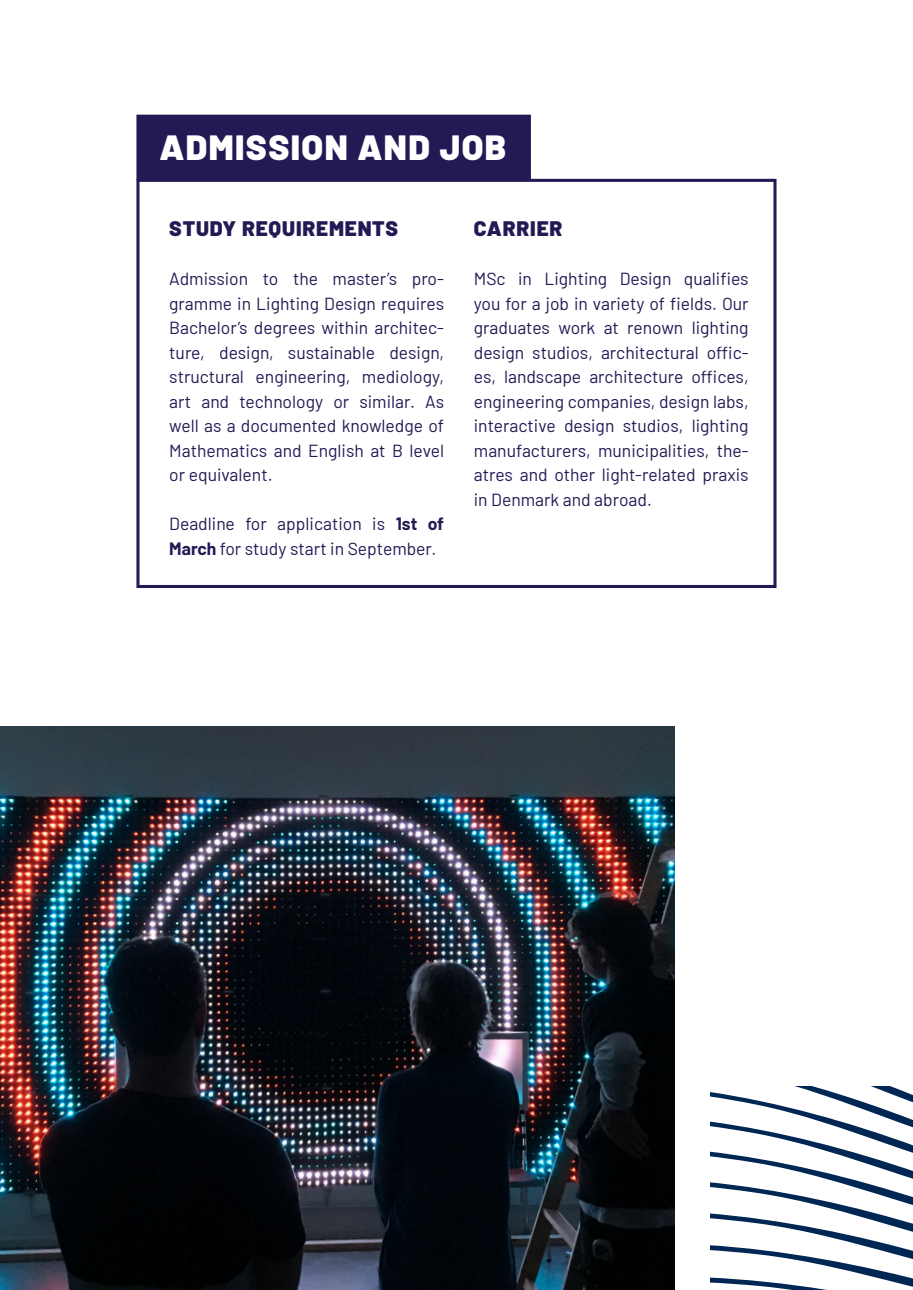
<style>
.page{position:relative;width:913px;height:1290px;background:#fff}
.page>*{position:absolute;margin:0;border:0;box-sizing:border-box;transform-origin:0 0}
.t1{font:900 35px "Barlow";letter-spacing:.04em;color:#fff}
.t2{font:900 21px "Barlow";letter-spacing:.04em;color:#221a54}
.t3{font:17.5px/24.5px "Barlow";color:#221a54;text-align:justify}
.s1{font-weight:700}
</style>
<div class="page">
<img style="left:0;top:726px;width:675px;height:564px">
<div style="left:138px;top:116px;width:391px;height:63px;background:#221a54"></div>
<div style="left:136px;top:115px;width:395px;height:66px;border:3px solid #221a54"></div>
<div style="left:136px;top:179px;width:640px;height:409px;border:3px solid #221a54"></div>
<svg style="left:711px;top:1086px;width:202px;height:204px"></svg>
<h1 class="t1" style="left:159px;top:121px;width:348px">ADMISSION AND JOB</h1>
<p class="t2" style="left:169px;top:213px;width:230px">STUDY REQUIREMENTS</p>
<p class="t3" style="left:169px;top:265px;width:276px">Admission to the master’s pro&shy;gramme in Lighting Design requires Bachelor’s degrees within architec&shy;ture, design, sustainable design, structural engineering, mediology, art and technology or similar. As well as a documented knowledge of Mathematics and English at B level or equivalent.</p>
<p class="t3" style="left:169px;top:510px;width:276px">Deadline for application is <span class="s1">1st of<br>March</span> for study start in September.</p>
<p class="t2" style="left:474px;top:213px;width:90px">CARRIER</p>
<p class="t3" style="left:474px;top:265px;width:276px">MSc in Lighting Design qualifies you for a job in variety of fields. Our graduates work at renown lighting design studios, architectural offic&shy;es, landscape architecture offices, engineering companies, design labs, interactive design studios, lighting manufacturers, municipalities, the&shy;atres and other light-related praxis in Denmark and abroad.</p>
</div>
